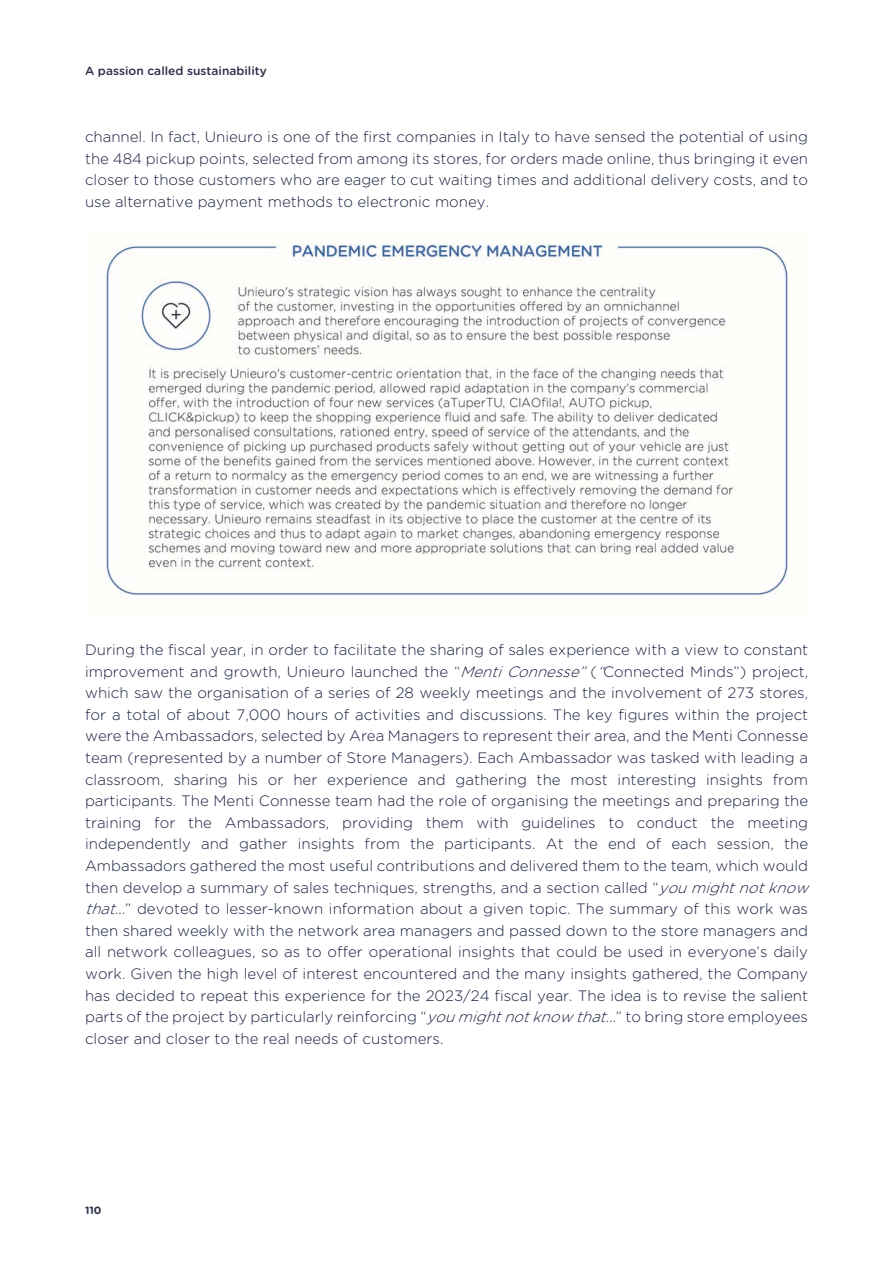
<style>
.page{position:relative;width:893px;height:1263px;background:#fff}
.page>*{position:absolute;margin:0;border:0;box-sizing:border-box;transform-origin:0 0}
.t1{font:300 15px/21.6px "Gotham Rounded";color:#1b2141;text-align:justify}
.t2{font:500 12px "Gotham Rounded";color:#292d47}
.t3{font:700 10.5px "Gotham Rounded";color:#292d47}
.s1{font-style:italic}
</style>
<div class="page">
<img style="left:98px;top:243px;width:690px;height:355px">
<p class="t2" style="left:85px;top:66px;width:183px">A passion called sustainability</p>
<p class="t1" style="left:85px;top:127px;width:724px">channel. In fact, Unieuro is one of the first companies in Italy to have sensed the potential of using the 484 pickup points, selected from among its stores, for orders made online, thus bringing it even closer to those customers who are eager to cut waiting times and additional delivery costs, and to use alternative payment methods to electronic money.</p>
<p class="t1" style="left:85px;top:640px;width:729px;text-align:left">During the fiscal year, in order to facilitate the sharing of sales experience with a view to constant improvement and growth, Unieuro launched the “<span class="s1">Menti Connesse”</span> (<span class="s1">“</span>Connected Minds”) project, which saw the organisation of a series of 28 weekly meetings and the involvement of 273 stores, for a total of about 7,000 hours of activities and discussions. The key figures within the project were the Ambassadors, selected by Area Managers to represent their area, and the Menti Connesse team (represented by a number of Store Managers). Each Ambassador was tasked with leading a classroom, sharing his or her experience and gathering the most interesting insights from participants. The Menti Connesse team had the role of organising the meetings and preparing the training for the Ambassadors, providing them with guidelines to conduct the meeting independently and gather insights from the participants. At the end of each session, the Ambassadors gathered the most useful contributions and delivered them to the team, which would then develop a summary of sales techniques, strengths, and a section called “<span class="s1">you mightnotknow that...</span>” devoted to lesser-known information about a given topic. The summary of this work was then shared weekly with the network area managers and passed down to the store managers and all network colleagues, so as to offer operational insights that could be used in everyone’s daily work. Given the high level of interest encountered and the many insights gathered, the Company has decided to repeat this experience for the 2023/24 fiscal year. The idea is to revise the salient parts of the project by particularly reinforcing “<span class="s1">you mightnotknow that...</span>” to bring store employees closer and closer to the real needs of customers.</p>
<p class="t3" style="left:85px;top:1204px;width:18px">110</p>
</div>
